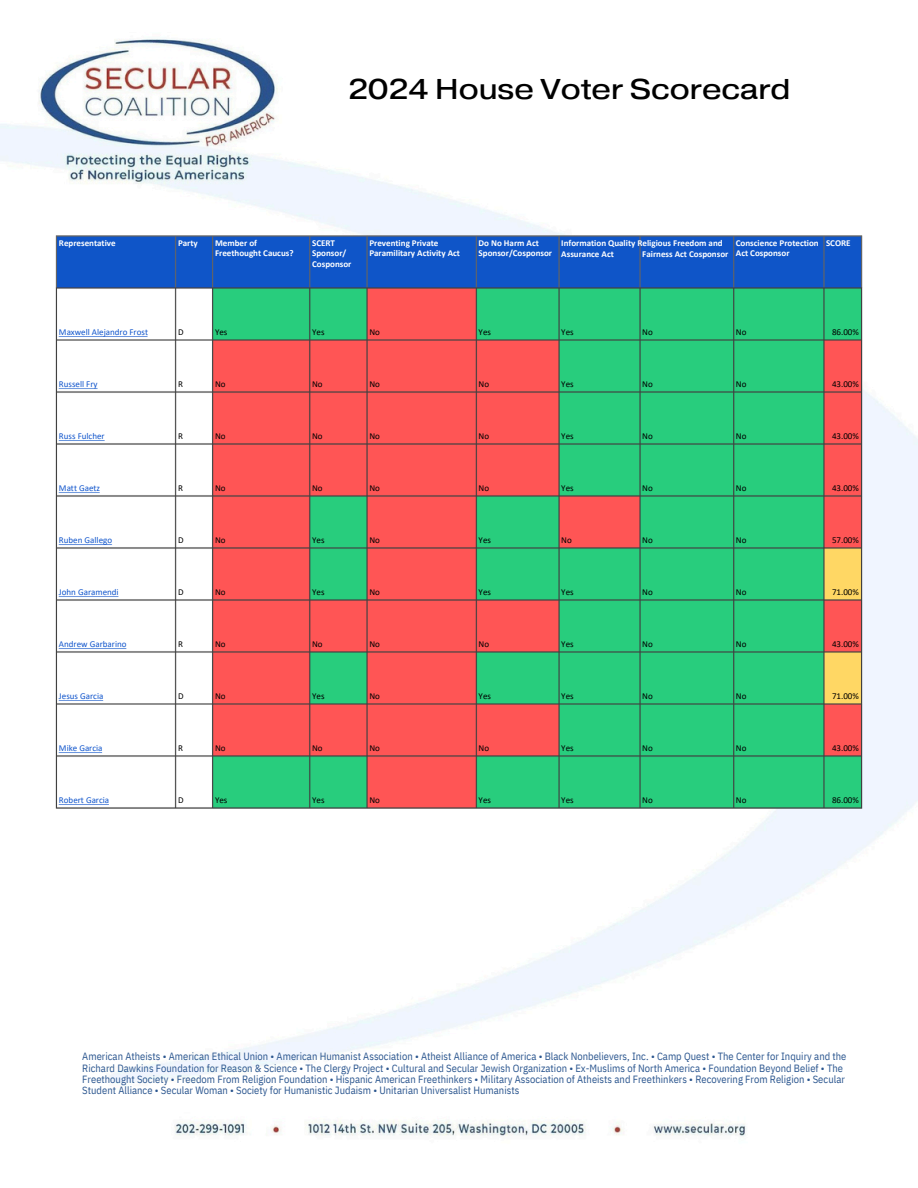
<style>
.page{position:relative;width:918px;height:1188px;background:#fff}
.page>*{position:absolute;margin:0;border:0;box-sizing:border-box;transform-origin:0 0}
.t1{font:28.5px "Pragmatica Ext";color:#000}
.t2{font:10.5px/11.4px "IBM Plex Sans Cond";color:#2b568f}
.t3{font:700 9px/10.6px "Calibri";color:#fff}
.t4{font:9px "Calibri";color:#000}
.t5{font:9px "Calibri";color:#15c}
</style>
<div class="page">
<img style="left:0;top:39px;width:918px;height:1097px">
<img style="left:48px;top:228px;width:821px;height:588px">
<h1 class="t1" style="left:348px;top:70px;width:444px">2024 House Voter Scorecard</h1>
<h4 class="t3" style="left:59px;top:238px;width:58px">Representative</h4>
<p class="t3" style="left:178px;top:238px;width:21px">Party</p>
<p class="t3" style="left:215px;top:238px;width:80px">Member of<br>Freethought Caucus?</p>
<p class="t3" style="left:312px;top:238px;width:41px">SCERT<br>Sponsor/<br>Cosponsor</p>
<p class="t3" style="left:369px;top:238px;width:92px">Preventing Private<br>Paramilitary Activity Act</p>
<p class="t3" style="left:479px;top:238px;width:75px">Do No Harm Act<br>Sponsor/Cosponsor</p>
<p class="t3" style="left:561px;top:238px;width:163px">Information Quality Religious Freedom and</p>
<p class="t3" style="left:561px;top:249px;width:54px">Assurance Act</p>
<p class="t3" style="left:642px;top:249px;width:88px">Fairness Act Cosponsor</p>
<p class="t3" style="left:736px;top:238px;width:84px">Conscience Protection<br>Act Cosponsor</p>
<p class="t3" style="left:826px;top:238px;width:26px">SCORE</p>
<p class="t5" style="left:59px;top:328px;width:91px">Maxwell Alejandro Frost</p>
<p class="t4" style="left:178px;top:328px;width:7px">D</p>
<p class="t4" style="left:215px;top:328px;width:14px">Yes</p>
<p class="t4" style="left:312px;top:328px;width:14px">Yes</p>
<p class="t4" style="left:369px;top:328px;width:12px">No</p>
<p class="t4" style="left:479px;top:328px;width:14px">Yes</p>
<p class="t4" style="left:561px;top:328px;width:14px">Yes</p>
<p class="t4" style="left:642px;top:328px;width:12px">No</p>
<p class="t4" style="left:736px;top:328px;width:12px">No</p>
<p class="t4" style="left:832px;top:328px;width:28px">86.00%</p>
<h4 class="t5" style="left:59px;top:380px;width:40px">Russell Fry</h4>
<p class="t4" style="left:178px;top:380px;width:6px">R</p>
<p class="t4" style="left:215px;top:380px;width:12px">No</p>
<p class="t4" style="left:312px;top:380px;width:12px">No</p>
<p class="t4" style="left:369px;top:380px;width:12px">No</p>
<p class="t4" style="left:479px;top:380px;width:12px">No</p>
<p class="t4" style="left:561px;top:380px;width:14px">Yes</p>
<p class="t4" style="left:642px;top:380px;width:12px">No</p>
<p class="t4" style="left:736px;top:380px;width:12px">No</p>
<p class="t4" style="left:832px;top:380px;width:28px">43.00%</p>
<h4 class="t5" style="left:59px;top:432px;width:47px">Russ Fulcher</h4>
<p class="t4" style="left:178px;top:432px;width:6px">R</p>
<p class="t4" style="left:215px;top:432px;width:12px">No</p>
<p class="t4" style="left:312px;top:432px;width:12px">No</p>
<p class="t4" style="left:369px;top:432px;width:12px">No</p>
<p class="t4" style="left:479px;top:432px;width:12px">No</p>
<p class="t4" style="left:561px;top:432px;width:14px">Yes</p>
<p class="t4" style="left:642px;top:432px;width:12px">No</p>
<p class="t4" style="left:736px;top:432px;width:12px">No</p>
<p class="t4" style="left:832px;top:432px;width:28px">43.00%</p>
<h4 class="t5" style="left:59px;top:484px;width:43px">Matt Gaetz</h4>
<p class="t4" style="left:178px;top:484px;width:6px">R</p>
<p class="t4" style="left:215px;top:484px;width:12px">No</p>
<p class="t4" style="left:312px;top:484px;width:12px">No</p>
<p class="t4" style="left:369px;top:484px;width:12px">No</p>
<p class="t4" style="left:479px;top:484px;width:12px">No</p>
<p class="t4" style="left:561px;top:484px;width:14px">Yes</p>
<p class="t4" style="left:642px;top:484px;width:12px">No</p>
<p class="t4" style="left:736px;top:484px;width:12px">No</p>
<p class="t4" style="left:832px;top:484px;width:28px">43.00%</p>
<h4 class="t5" style="left:59px;top:536px;width:55px">Ruben Gallego</h4>
<p class="t4" style="left:178px;top:536px;width:7px">D</p>
<p class="t4" style="left:215px;top:536px;width:12px">No</p>
<p class="t4" style="left:312px;top:536px;width:14px">Yes</p>
<p class="t4" style="left:369px;top:536px;width:12px">No</p>
<p class="t4" style="left:479px;top:536px;width:14px">Yes</p>
<p class="t4" style="left:561px;top:536px;width:12px">No</p>
<p class="t4" style="left:642px;top:536px;width:12px">No</p>
<p class="t4" style="left:736px;top:536px;width:12px">No</p>
<p class="t4" style="left:832px;top:536px;width:28px">57.00%</p>
<h3 class="t5" style="left:59px;top:588px;width:61px">John Garamendi</h3>
<p class="t4" style="left:178px;top:588px;width:7px">D</p>
<p class="t4" style="left:215px;top:588px;width:12px">No</p>
<p class="t4" style="left:312px;top:588px;width:14px">Yes</p>
<p class="t4" style="left:369px;top:588px;width:12px">No</p>
<p class="t4" style="left:479px;top:588px;width:14px">Yes</p>
<p class="t4" style="left:561px;top:588px;width:14px">Yes</p>
<p class="t4" style="left:642px;top:588px;width:12px">No</p>
<p class="t4" style="left:736px;top:588px;width:12px">No</p>
<p class="t4" style="left:832px;top:588px;width:28px">71.00%</p>
<p class="t5" style="left:59px;top:640px;width:69px">Andrew Garbarino</p>
<p class="t4" style="left:178px;top:640px;width:6px">R</p>
<p class="t4" style="left:215px;top:640px;width:12px">No</p>
<p class="t4" style="left:312px;top:640px;width:12px">No</p>
<p class="t4" style="left:369px;top:640px;width:12px">No</p>
<p class="t4" style="left:479px;top:640px;width:12px">No</p>
<p class="t4" style="left:561px;top:640px;width:14px">Yes</p>
<p class="t4" style="left:642px;top:640px;width:12px">No</p>
<p class="t4" style="left:736px;top:640px;width:12px">No</p>
<p class="t4" style="left:832px;top:640px;width:28px">43.00%</p>
<h4 class="t5" style="left:59px;top:692px;width:46px">Jesus Garcia</h4>
<p class="t4" style="left:178px;top:692px;width:7px">D</p>
<p class="t4" style="left:215px;top:692px;width:12px">No</p>
<p class="t4" style="left:312px;top:692px;width:14px">Yes</p>
<p class="t4" style="left:369px;top:692px;width:12px">No</p>
<p class="t4" style="left:479px;top:692px;width:14px">Yes</p>
<p class="t4" style="left:561px;top:692px;width:14px">Yes</p>
<p class="t4" style="left:642px;top:692px;width:12px">No</p>
<p class="t4" style="left:736px;top:692px;width:12px">No</p>
<p class="t4" style="left:832px;top:692px;width:28px">71.00%</p>
<h4 class="t5" style="left:59px;top:744px;width:45px">Mike Garcia</h4>
<p class="t4" style="left:178px;top:744px;width:6px">R</p>
<p class="t4" style="left:215px;top:744px;width:12px">No</p>
<p class="t4" style="left:312px;top:744px;width:12px">No</p>
<p class="t4" style="left:369px;top:744px;width:12px">No</p>
<p class="t4" style="left:479px;top:744px;width:12px">No</p>
<p class="t4" style="left:561px;top:744px;width:14px">Yes</p>
<p class="t4" style="left:642px;top:744px;width:12px">No</p>
<p class="t4" style="left:736px;top:744px;width:12px">No</p>
<h2 class="t4" style="left:832px;top:744px;width:28px">43.00%</h2>
<h4 class="t5" style="left:59px;top:796px;width:52px">Robert Garcia</h4>
<p class="t4" style="left:178px;top:796px;width:7px">D</p>
<p class="t4" style="left:215px;top:796px;width:14px">Yes</p>
<p class="t4" style="left:312px;top:796px;width:14px">Yes</p>
<p class="t4" style="left:369px;top:796px;width:12px">No</p>
<p class="t4" style="left:479px;top:796px;width:14px">Yes</p>
<p class="t4" style="left:561px;top:796px;width:14px">Yes</p>
<p class="t4" style="left:642px;top:796px;width:12px">No</p>
<p class="t4" style="left:736px;top:796px;width:12px">No</p>
<p class="t4" style="left:832px;top:796px;width:28px">86.00%</p>
<p class="t2" style="left:82px;top:1051px;width:766px">American Atheists • American Ethical Union • American Humanist Association • Atheist Alliance of America • Black Nonbelievers, Inc. • Camp Quest • The Center for Inquiry and the<br>Richard Dawkins Foundation for Reason &amp; Science • The Clergy Project • Cultural and Secular Jewish Organization • Ex-Muslims of North America • Foundation Beyond Belief • The<br>Freethought Society • Freedom From Religion Foundation • Hispanic American Freethinkers • Military Association of Atheists and Freethinkers • Recovering From Religion • Secular</p>
<h4 class="t2" style="left:82px;top:1085px;width:439px">Student Alliance • Secular Woman • Society for Humanistic Judaism • Unitarian Universalist Humanists</h4>
</div>
